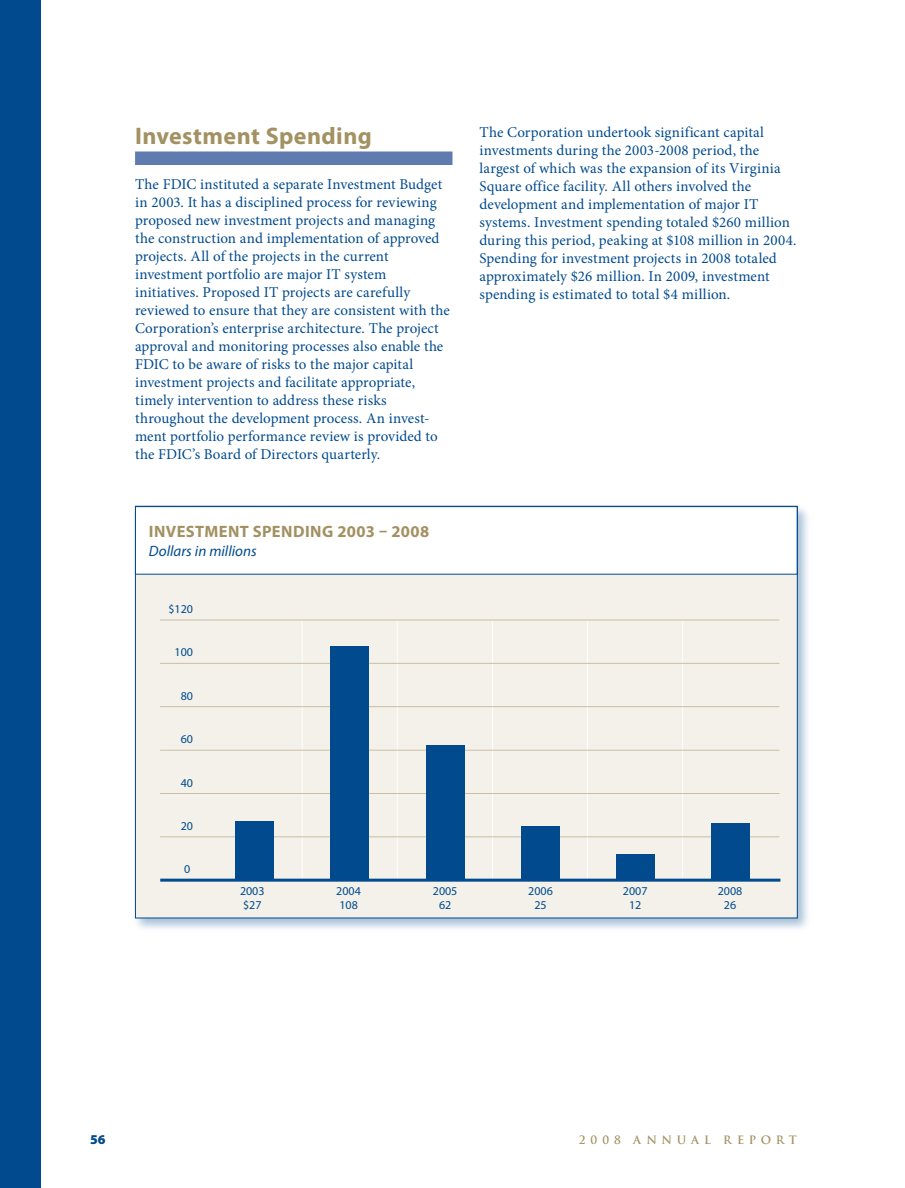
<style>
.page{position:relative;width:905px;height:1188px;background:#fff}
.page>*{position:absolute;margin:0;border:0;box-sizing:border-box;transform-origin:0 0}
.t1{font:700 24px "Myriad Pro";letter-spacing:.02em;color:#a29161}
.t2{font:700 16.5px "Myriad Pro";letter-spacing:.025em;color:#a29161}
.t3{font:15px/18px "Minion Pro";letter-spacing:.005em;color:#004a8d}
.t4{font:italic 15px "Myriad Pro";color:#004a8d}
.t5{font:900 13.5px "Myriad Pro";color:#004a8d}
.t6{font:12px/14.4px "Myriad Pro";color:#004a8d;text-align:center}
.t7{font:700 11.25px "Trajan Pro";letter-spacing:.435em;color:#a29161}
</style>
<div class="page">
<div style="left:0;top:0;width:40px;height:1188px;background:#004a8d"></div>
<div style="left:135px;top:152px;width:317px;height:13px;background:#5f7bb0"></div>
<div style="left:132px;top:503px;width:680px;height:429px;background:#004a8d;opacity:.35"></div>
<div style="left:135px;top:567px;width:662px;height:351px;background:#f3f1ea"></div>
<hr style="left:302px;top:620px;width:1px;height:259px;background:#fff">
<hr style="left:682px;top:620px;width:1px;height:259px;background:#fff">
<hr style="left:587px;top:620px;width:1px;height:259px;background:#fff">
<hr style="left:492px;top:620px;width:1px;height:259px;background:#fff">
<hr style="left:397px;top:620px;width:1px;height:259px;background:#fff">
<hr style="left:162px;top:879px;width:617px;height:3px;background:#004a8d">
<hr style="left:160px;top:836px;width:619px;height:1px;background:#cbbea2">
<hr style="left:160px;top:793px;width:619px;height:1px;background:#cbbea2">
<hr style="left:160px;top:750px;width:619px;height:1px;background:#cbbea2">
<hr style="left:160px;top:706px;width:619px;height:1px;background:#cbbea2">
<hr style="left:160px;top:663px;width:619px;height:1px;background:#cbbea2">
<hr style="left:160px;top:620px;width:619px;height:1px;background:#cbbea2">
<div style="left:235px;top:822px;width:38px;height:58px;background:#004a8d"></div>
<div style="left:330px;top:646px;width:39px;height:234px;background:#004a8d"></div>
<div style="left:426px;top:746px;width:38px;height:134px;background:#004a8d"></div>
<div style="left:521px;top:826px;width:38px;height:54px;background:#004a8d"></div>
<div style="left:616px;top:854px;width:38px;height:26px;background:#004a8d"></div>
<div style="left:711px;top:824px;width:38px;height:56px;background:#004a8d"></div>
<div style="left:135px;top:506px;width:662px;height:68px;background:#fff"></div>
<div style="left:135px;top:506px;width:662px;height:68px;border:1px solid #fff"></div>
<h1 class="t1" style="left:135px;top:120px;width:238px">Investment Spending</h1>
<p class="t3" style="left:135px;top:175px;width:316px">The FDIC instituted a separate Investment Budget in 2003. It has a disciplined process for reviewing proposed new investment projects and managing the construction and implementation of approved projects. All of the projects in the current investment portfolio are major IT system initiatives. Proposed IT projects are carefully reviewed to ensure that they are consistent with the Corporation’s enterprise architecture. The project approval and monitoring processes also enable the FDIC to be aware of risks to the major capital investment projects and facilitate appropriate, timely intervention to address these risks throughout the development process. An invest&shy;ment portfolio performance review is provided to the FDIC’s Board of Directors quarterly.</p>
<p class="t2" style="left:149px;top:521px;width:282px">Investment Spendi ng 2003 – 2008</p>
<p class="t4" style="left:149px;top:542px;width:109px">Dollars in millions</p>
<p class="t6" style="left:168px;top:602px;width:26px">$120</p>
<p class="t6" style="left:174px;top:645px;width:20px">100</p>
<p class="t6" style="left:181px;top:688px;width:14px">80</p>
<p class="t6" style="left:181px;top:732px;width:14px">60</p>
<p class="t6" style="left:181px;top:775px;width:14px">40</p>
<p class="t6" style="left:181px;top:818px;width:14px">20</p>
<p class="t6" style="left:184px;top:862px;width:8px">0</p>
<p class="t3" style="left:479px;top:123px;width:318px">The Corporation undertook significant capital investments during the 2003-2008 period, the largest of which was the expansion of its Virginia Square office facility. All others involved the development and implementation of major IT systems. Investment spending totaled $260 million during this period, peaking at $108 million in 2004.<br>Spending for investment projects in 2008 totaled approximately $26 million. In 2009, investment spending is estimated to total $4 million.</p>
<p class="t6" style="left:240px;top:884px;width:26px;text-align:left">2003 $27</p>
<p class="t6" style="left:336px;top:884px;width:26px;text-align:left">2004<br>108</p>
<p class="t6" style="left:433px;top:884px;width:26px">2005<br>62</p>
<p class="t6" style="left:528px;top:884px;width:26px">2006<br>25</p>
<p class="t6" style="left:623px;top:884px;width:26px">2007<br>12</p>
<p class="t6" style="left:717px;top:884px;width:26px">2008<br>26</p>
<p class="t5" style="left:90px;top:1131px;width:17px">56</p>
<p class="t7" style="left:579px;top:1133px;width:219px">2008 ANNUAL REPORT</p>
</div>
